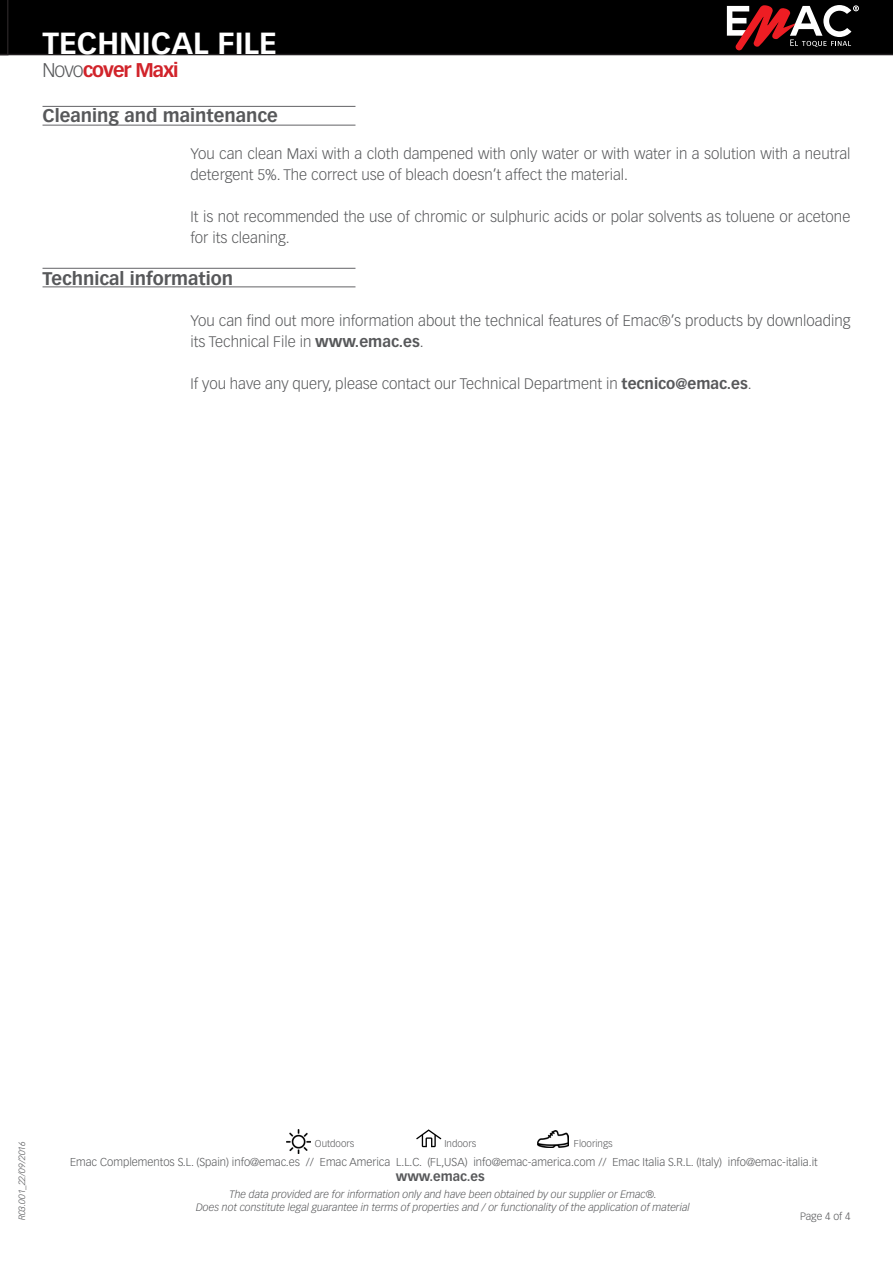
<style>
.page{position:relative;width:893px;height:1263px;background:#fff}
.page>*{position:absolute;margin:0;border:0;box-sizing:border-box;transform-origin:0 0}
.t1{font:700 30px "Vectora LT Std";color:#fff}
.t2{font:700 19.5px "Vectora LT Std";letter-spacing:-.05em;color:#d1232a}
.t3{font:700 18px "Vectora LT Std";color:#57585a}
.Párrafo_14{font:300 15px/21px "Vectora LT Std";color:#57585a}
.t4{font:700 12.75px "Vectora LT Std";color:#57585a}
.t5{font:300 11.25px "Vectora LT Std";color:#57585a}
.t6{font:italic 300 10.5px/12.6px "Vectora LT Std";color:#57585a;text-align:center}
.t7{font:300 10.5px "Vectora LT Std";color:#57585a}
.t8{font:300 9.75px "Vectora LT Std";color:#57585a}
.t9{font:italic 300 9px "Vectora LT Std";color:#57585a}
.s1{font-weight:300;color:#57585a}
.s2{font-weight:700}
</style>
<div class="page">
<div style="left:9px;top:0;width:884px;height:55px;background:#000"></div>
<svg style="left:727px;top:5px;width:132px;height:45px"></svg>
<hr style="left:43px;top:268px;width:312px;height:1px;background:#636366">
<hr style="left:43px;top:286px;width:312px;height:1px;background:#636366">
<svg style="left:0;top:0;width:9px;height:55px"></svg>
<hr style="left:43px;top:125px;width:312px;height:1px;background:#636366">
<hr style="left:43px;top:106px;width:312px;height:1px;background:#636366">
<svg style="left:416px;top:1129px;width:26px;height:18px"></svg>
<img style="left:537px;top:1130px;width:32px;height:17px">
<img style="left:287px;top:1129px;width:23px;height:24px">
<h1 class="t1" style="left:43px;top:25px;width:236px">TECHNICAL FILE</h1>
<p class="t2" style="left:43px;top:58px;width:138px"><span class="s1">Novo</span>cover Maxi</p>
<p class="t3" style="left:43px;top:105px;width:237px">Cleaning and maintenance</p>
<p class="Párrafo_14" style="left:190px;top:143px;width:661px">You can clean Maxi with a cloth dampened with only water or with water in a solution with a neutral detergent 5%. The correct use of bleach doesn’t affect the material.</p>
<p class="Párrafo_14" style="left:190px;top:206px;width:661px">It is not recommended the use of chromic or sulphuric acids or polar solvents as toluene or acetone for its cleaning.</p>
<p class="t3" style="left:43px;top:267px;width:192px">Technical information</p>
<p class="Párrafo_14" style="left:190px;top:310px;width:661px">You can find out more information about the technical features of Emac®’s products by downloading its Technical File in <span class="s2">www.emac.es</span>.</p>
<p class="Párrafo_14" style="left:190px;top:373px;width:563px">If you have any query, please contact our Technical Department in <span class="s2">tecnico@emac.es</span>.</p>
<p class="t9" style="left:17px;top:1220px;width:81px;rotate:-90deg">R03.001_22/09/2016</p>
<p class="t8" style="left:315px;top:1138px;width:41px">Outdoors</p>
<p class="t8" style="left:444px;top:1138px;width:33px">Indoors</p>
<p class="t8" style="left:574px;top:1138px;width:40px">Floorings</p>
<p class="t5" style="left:70px;top:1155px;width:749px">Emac Complementos S.L. (Spain) info@emac.es // Emac America L.L.C. (FL,USA) info@emac-america.com // Emac Italia S.R.L. (Italy) info@emac-italia.it</p>
<p class="t4" style="left:396px;top:1169px;width:90px">www.emac.es</p>
<p class="t6" style="left:196px;top:1188px;width:495px">The data provided are for information only and have been obtained by our supplier or Emac®.<br>Does not constitute legal guarantee in terms of properties and / or functionality of the application of material</p>
<p class="t7" style="left:800px;top:1211px;width:52px">Page 4 of 4</p>
</div>
